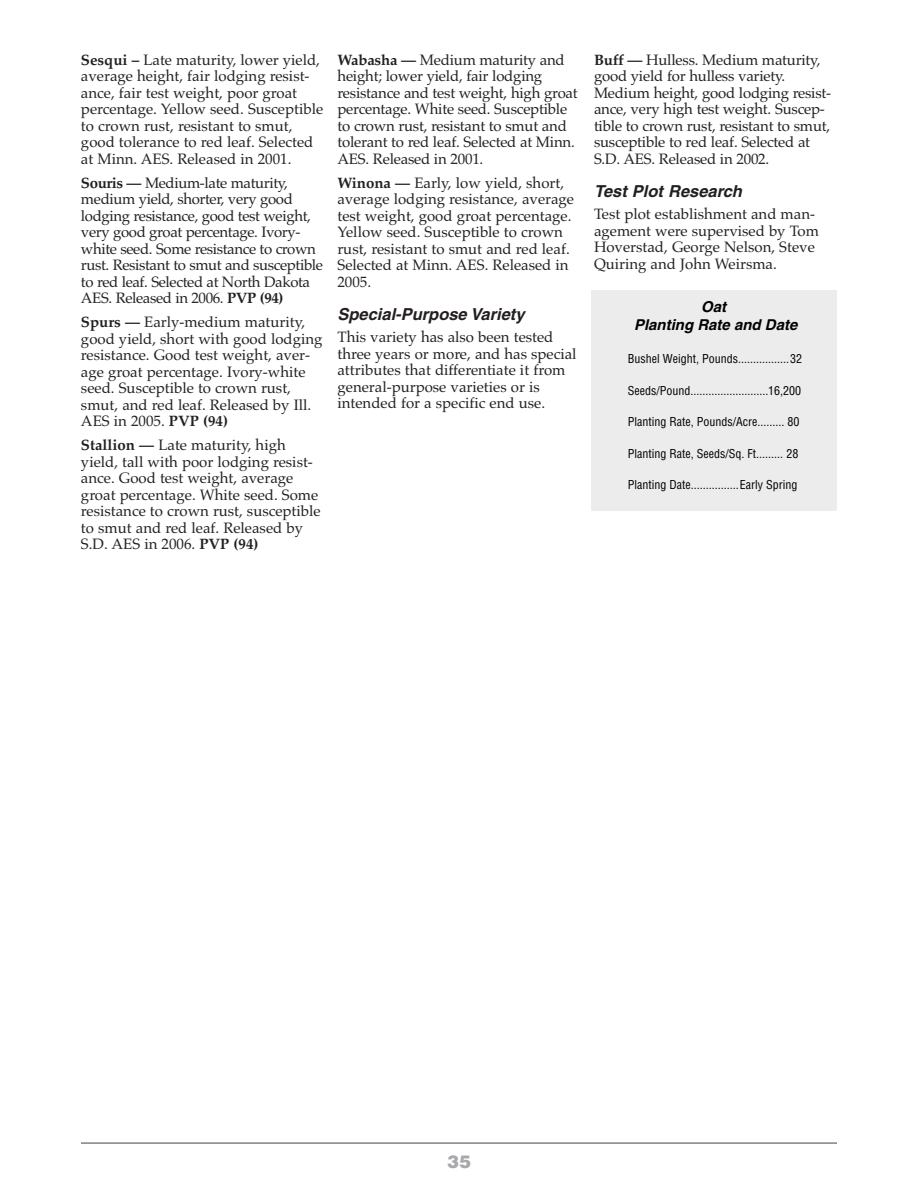
<style>
.page{position:relative;width:918px;height:1188px;background:#fff}
.page>*{position:absolute;margin:0;border:0;box-sizing:border-box;transform-origin:0 0}
.t1{font:900 18px "Helvetica";color:#a8a9ad}
.t2{font:italic 700 16.5px "Helvetica";color:#231f20}
.t3{font:15px/16.5px "Palatino";color:#231f20}
.t4{font:15px/16.5px "Palatino";letter-spacing:-.025em;color:#231f20}
.t5{font:italic 700 15px/18px "Helvetica";color:#000;text-align:center}
.t6{font:condensed 12px "Helvetica";color:#000}
.s1{font-weight:700}
</style>
<div class="page">
<hr style="left:81px;top:1142px;width:756px;height:2px;background:#808285">
<div style="left:592px;top:290px;width:245px;height:220px;background:#ececec"></div>
<p class="t3" style="left:81px;top:53px;width:244px"><span class="s1">Sesqui –</span> Late maturity, lower yield, average height, fair lodging resist&shy;ance, fair test weight, poor groat percentage. Yellow seed. Susceptible to crown rust, resistant to smut, good tolerance to red leaf. Selected at Minn. AES. Released in 2001.</p>
<p class="t4" style="left:81px;top:176px;width:244px"><span class="s1">Souris —</span> Medium-late maturity, medium yield, shorter, very good lodging resistance, good test weight, very good groat percentage. Ivory&shy;white seed. Some resistance to crown rust. Resistant to smut and susceptible to red leaf. Selected at North Dakota AES. Released in 2006. <span class="s1">PVP (94)</span></p>
<p class="t3" style="left:81px;top:316px;width:243px"><span class="s1">Spurs —</span> Early-medium maturity, good yield, short with good lodging resistance. Good test weight, aver&shy;age groat percentage. Ivory-white seed. Susceptible to crown rust, smut, and red leaf. Released by Ill.<br>AES in 2005. <span class="s1">PVP (94)</span></p>
<p class="t3" style="left:81px;top:439px;width:241px"><span class="s1">Stallion —</span> Late maturity, high yield, tall with poor lodging resist&shy;ance. Good test weight, average groat percentage. White seed. Some resistance to crown rust, susceptible to smut and red leaf. Released by S.D. AES in 2006. <span class="s1">PVP (94)</span></p>
<p class="t3" style="left:337px;top:53px;width:242px"><span class="s1">Wabasha —</span> Medium maturity and height; lower yield, fair lodging resistance and test weight, high groat percentage. White seed. Susceptible to crown rust, resistant to smut and tolerant to red leaf. Selected at Minn.<br>AES. Released in 2001.</p>
<p class="t3" style="left:337px;top:176px;width:238px"><span class="s1">Winona —</span> Early, low yield, short, average lodging resistance, average test weight, good groat percentage.<br>Yellow seed. Susceptible to crown rust, resistant to smut and red leaf.<br>Selected at Minn. AES. Released in<br>2005.</p>
<p class="t2" style="left:338px;top:308px;width:189px">Special-Purpose Variety</p>
<p class="t3" style="left:338px;top:331px;width:241px">This variety has also been tested three years or more, and has special attributes that differentiate it from general-purpose varieties or is intended for a specific end use.</p>
<p class="t3" style="left:594px;top:53px;width:239px"><span class="s1">Buff —</span> Hulless. Medium maturity, good yield for hulless variety.<br>Medium height, good lodging resist&shy;ance, very high test weight. Suscep&shy;tible to crown rust, resistant to smut, susceptible to red leaf. Selected at S.D. AES. Released in 2002.</p>
<p class="t2" style="left:594px;top:185px;width:153px">Test Plot Research</p>
<p class="t3" style="left:594px;top:208px;width:227px">Test plot establishment and man&shy;agement were supervised by Tom<br>Hoverstad, George Nelson, Steve<br>Quiring and John Weirsma.</p>
<p class="t5" style="left:634px;top:299px;width:165px">Oat<br>Planting Rate and Date</p>
<p class="t6" style="left:628px;top:354px;width:176px">Bushel Weight, Pounds.................32</p>
<p class="t6" style="left:628px;top:386px;width:175px">Seeds/Pound..........................16,200</p>
<p class="t6" style="left:628px;top:417px;width:173px">Planting Rate, Pounds/Acre......... 80</p>
<p class="t6" style="left:628px;top:449px;width:172px">Planting Rate, Seeds/Sq. Ft......... 28</p>
<p class="t6" style="left:628px;top:480px;width:171px">Planting Date................Early Spring</p>
<p class="t1" style="left:447px;top:1155px;width:26px">35</p>
</div>
